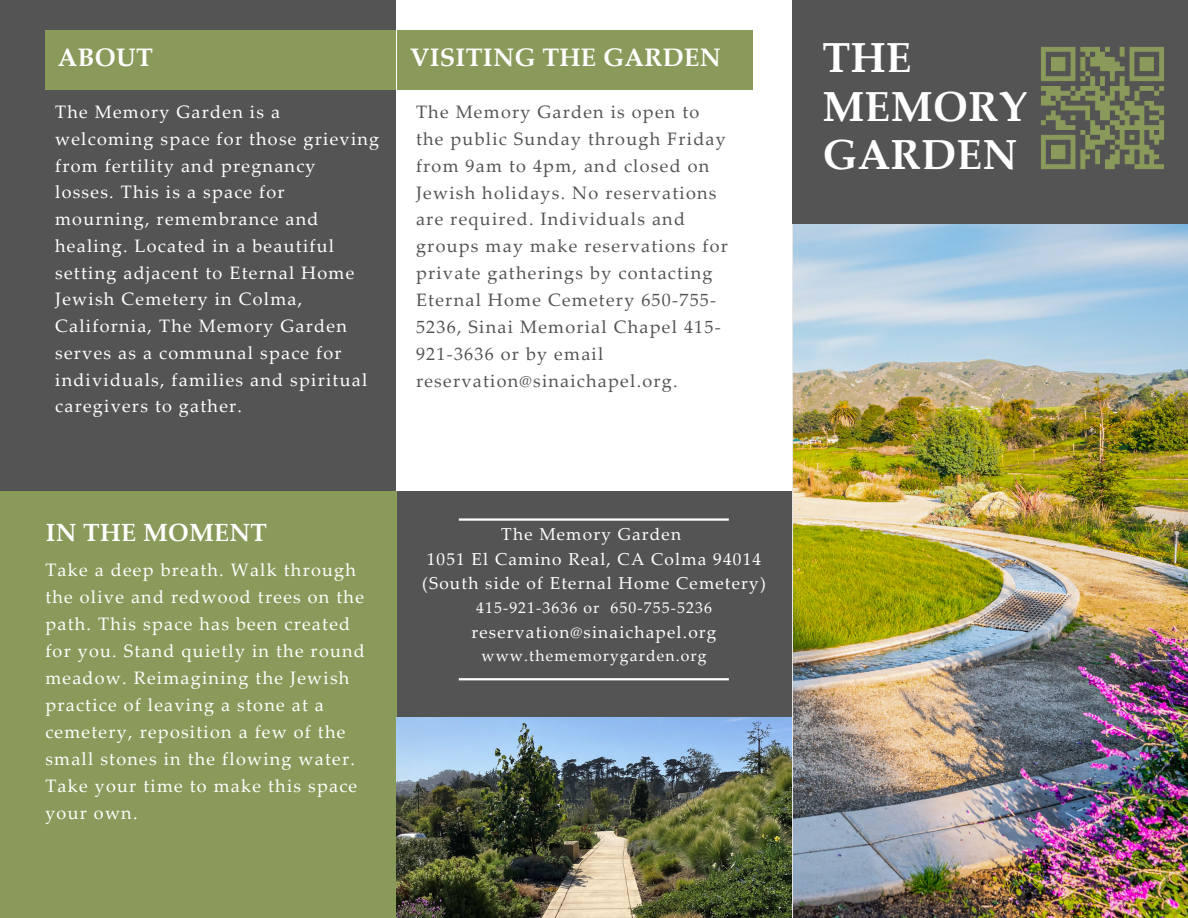
<style>
.page{position:relative;width:1188px;height:918px;background:#fff}
.page>*{position:absolute;margin:0;border:0;box-sizing:border-box;transform-origin:0 0}
.t1{font:700 42px/48.3px "Palatino Linotype";letter-spacing:.01em;color:#fff}
.t2{font:700 25.35px "Palatino Linotype";letter-spacing:.01em;color:#fff}
.t3{font:700 24.9px "Palatino Linotype";letter-spacing:.01em;color:#fff}
.t4{font:18px/26.7px "Palatino Linotype";letter-spacing:.07em;color:#fff}
.t5{font:18px/26.8px "Palatino Linotype";letter-spacing:.07em;color:#545454}
.t6{font:17.25px/24.8px "Palatino Linotype";letter-spacing:.07em;color:#fff;text-align:center}
.t7{font:15.75px "Palatino Linotype";letter-spacing:.07em;color:#fff}
</style>
<div class="page">
<img style="left:793px;top:224px;width:395px;height:694px">
<div style="left:396px;top:490px;width:396px;height:228px;background:#545454"></div>
<div style="left:0;top:0;width:396px;height:918px;background:#545454"></div>
<div style="left:397px;top:31px;width:355px;height:59px;background:#8a9a5b"></div>
<div style="left:0;top:491px;width:396px;height:427px;background:#8a9a5b"></div>
<hr style="left:459px;top:518px;width:270px;height:3px;background:#fff">
<hr style="left:459px;top:678px;width:270px;height:2px;background:#fff">
<div style="left:45px;top:31px;width:351px;height:59px;background:#8a9a5b"></div>
<div style="left:792px;top:0;width:396px;height:224px;background:#545454"></div>
<img style="left:1041px;top:47px;width:123px;height:122px">
<img style="left:396px;top:718px;width:396px;height:200px">
<h2 class="t2" style="left:58px;top:47px;width:97px">ABOUT</h2>
<p class="t4" style="left:55px;top:101px;width:326px">The Memory Garden is a welcoming space for those grieving from fertility and pregnancy<br>losses. This is a space for mourning, remembrance and healing. Located in a beautiful setting adjacent to Eternal Home<br>Jewish Cemetery in Colma,<br>California, The Memory Garden serves as a communal space for individuals, families and spiritual caregivers to gather.</p>
<h2 class="t2" style="left:410px;top:47px;width:313px">VISITING THE GARDEN</h2>
<p class="t5" style="left:416px;top:100px;width:313px">The Memory Garden is open to the public Sunday through Friday from 9am to 4pm, and closed on<br>Jewish holidays. No reservations are required. Individuals and groups may make reservations for private gatherings by contacting<br>Eternal Home Cemetery 650-755-<br>5236, Sinai Memorial Chapel 415-<br>921-3636 or by email reservation@sinaichapel.org.</p>
<h3 class="t3" style="left:46px;top:523px;width:223px">IN THE MOMENT</h3>
<p class="t4" style="left:45px;top:558px;width:321px">Take a deep breath. Walk through the olive and redwood trees on the path. This space has been created for you. Stand quietly in the round meadow. Reimagining the Jewish practice of leaving a stone at a cemetery, reposition a few of the small stones in the flowing water.<br>Take your time to make this space your own.</p>
<p class="t6" style="left:422px;top:524px;width:345px">The Memory Garden<br>1051 El Camino Real, CA Colma 94014 (South side of Eternal Home Cemetery)</p>
<p class="t7" style="left:476px;top:601px;width:237px">415-921-3636 or 650-755-5236</p>
<p class="t6" style="left:471px;top:621px;width:247px">reservation@sinaichapel.org</p>
<p class="t7" style="left:482px;top:650px;width:227px">www.thememorygarden.org</p>
<h1 class="t1" style="left:822px;top:39px;width:206px">THE<br>MEMORY<br>GARDEN</h1>
</div>
